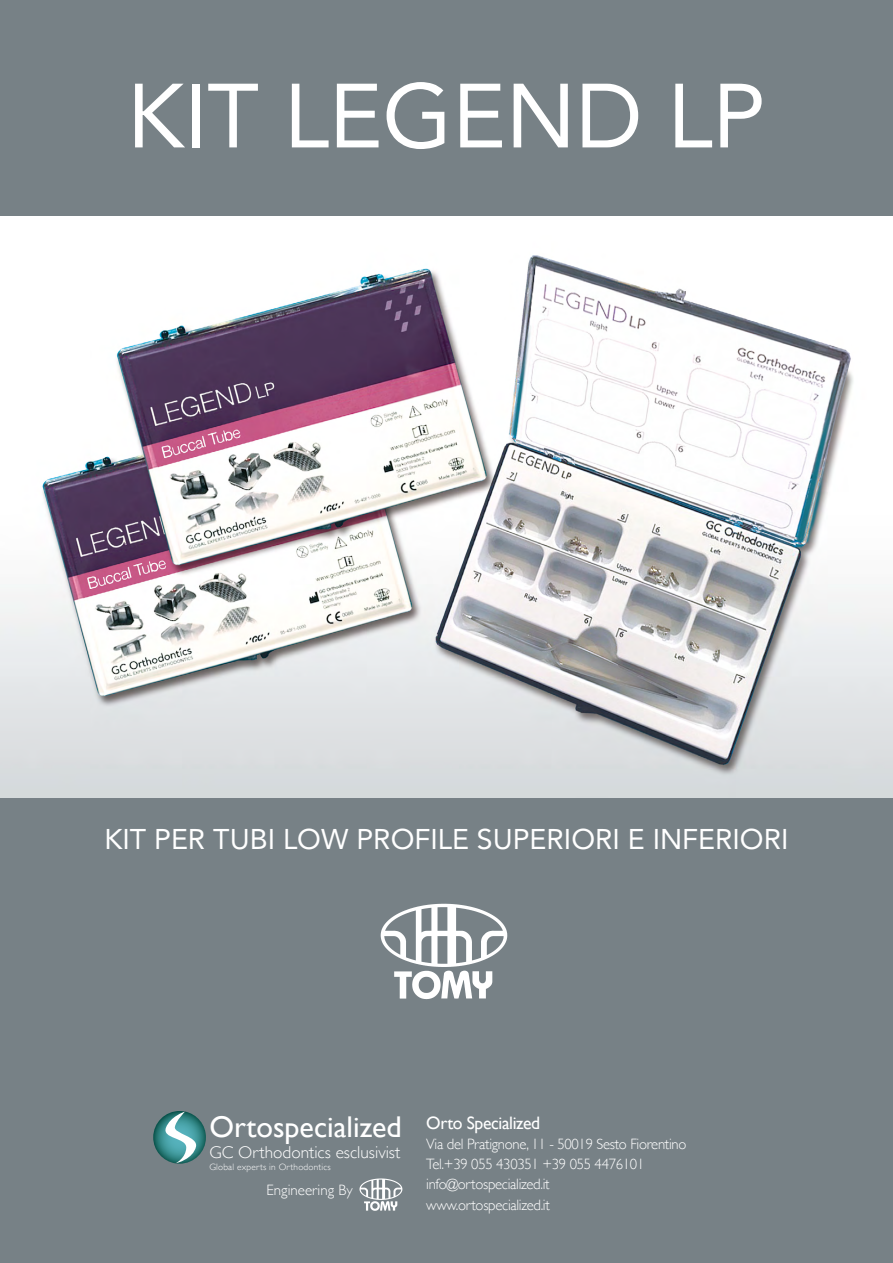
<style>
.page{position:relative;width:893px;height:1263px;background:#778186}
.page>*{position:absolute;margin:0;border:0;box-sizing:border-box;transform-origin:0 0}
.t1{font:90px "Avenir";color:#fff}
.t2{font:30px "Gill Sans";color:#fff}
.t3{font:28.5px "Avenir";color:#fff}
.t4{font:18px "Gill Sans";letter-spacing:-.02em;color:#fff}
.t5{font:300 17.25px "Gill Sans";color:#fff}
.t6{font:300 15px/20.2px "Gill Sans";letter-spacing:-.02em;color:#fff}
.t7{font:300 15px "Gill Sans";color:#fff}
.t8{font:300 9.3px "Gill Sans";letter-spacing:.02em;color:#fff}
</style>
<div class="page">
<img style="left:0;top:217px;width:893px;height:580px">
<img style="left:363px;top:1178px;width:18px;height:5px">
<svg style="left:153px;top:1111px;width:53px;height:53px"></svg>
<img style="left:392px;top:904px;width:53px;height:13px">
<h1 class="t1" style="left:127px;top:44px;width:640px">KIT LEGEND LP</h1>
<h3 class="t3" style="left:105px;top:816px;width:685px">KIT PER TUBI LOW PROFILE SUPERIORI E INFERIORI</h3>
<h2 class="t2" style="left:209px;top:1109px;width:194px">Ortospecialized</h2>
<p class="t5" style="left:209px;top:1139px;width:192px">GC Orthodontics esclusivist</p>
<p class="t8" style="left:209px;top:1159px;width:123px">Global experts in Orthodontics</p>
<p class="t7" style="left:267px;top:1178px;width:87px">Engineering By</p>
<p class="t4" style="left:426px;top:1112px;width:116px">Orto Specialized</p>
<p class="t6" style="left:426px;top:1133px;width:262px">Via del Pratignone, 11 - 50019 Sesto Fiorentino Tel.+39 055 430351 +39 055 4476101 info@ortospecialized.it<br>www.ortospecialized.it</p>
</div>
